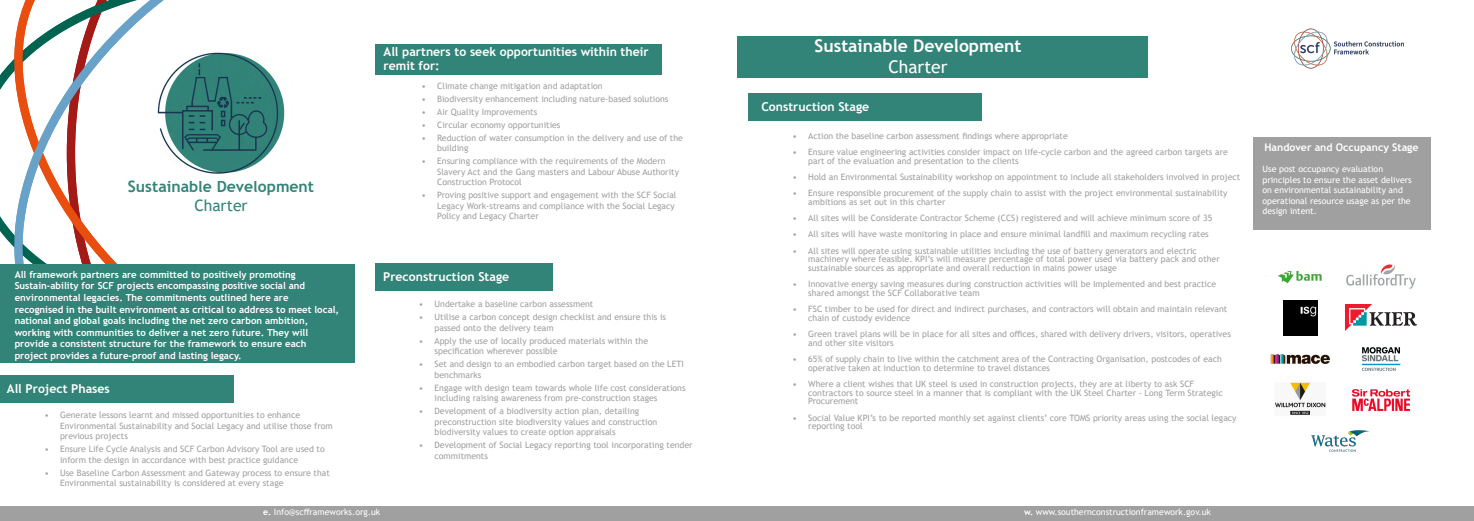
<style>
.page{position:relative;width:1474px;height:521px;background:#fff}
.page>*{position:absolute;margin:0;border:0;box-sizing:border-box;transform-origin:0 0}
.t1{font:700 17.5px "Trebuchet MS";color:#fff}
.t2{font:17.5px "Trebuchet MS";color:#fff}
.t3{font:700 15.75px "Trebuchet MS";color:#328478}
.t4{font:15.75px "Trebuchet MS";color:#328478}
.t5{font:700 12.25px/14.7px "Trebuchet MS";color:#fff}
.t6{font:700 10.5px "Trebuchet MS";color:#fff}
.t7{font:700 9.62px/11.5px "Trebuchet MS";color:#fff}
.t8{font:8.75px/10.5px "Trebuchet MS";color:#a0a0a0}
.t9{font:8.75px/10.5px "Trebuchet MS";color:#fff}
.s1{font-weight:700}
</style>
<div class="page">
<div style="left:0;top:375px;width:233px;height:28px;background:#338478"></div>
<div style="left:375px;top:44px;width:286px;height:31px;background:#338478"></div>
<svg style="left:7px;top:0;width:310px;height:265px"></svg>
<div style="left:0;top:265px;width:355px;height:98px;background:#338478"></div>
<div style="left:0;top:506px;width:737px;height:15px;background:#a0a0a0"></div>
<div style="left:737px;top:506px;width:736px;height:15px;background:#a0a0a0"></div>
<div style="left:375px;top:263px;width:177px;height:28px;background:#338478"></div>
<div style="left:748px;top:94px;width:233px;height:27px;background:#338478"></div>
<div style="left:737px;top:36px;width:410px;height:41px;background:#338478"></div>
<div style="left:1252px;top:137px;width:177px;height:92px;background:#a0a0a0"></div>
<img style="left:1278px;top:270px;width:44px;height:14px">
<img style="left:1283px;top:300px;width:34px;height:35px">
<img style="left:1345px;top:304px;width:70px;height:27px">
<img style="left:1270px;top:354px;width:60px;height:10px">
<img style="left:1346px;top:265px;width:69px;height:23px">
<img style="left:1352px;top:389px;width:59px;height:23px">
<img style="left:1311px;top:430px;width:58px;height:22px">
<img style="left:1275px;top:382px;width:51px;height:33px">
<img style="left:1361px;top:347px;width:40px;height:24px">
<img style="left:1291px;top:28px;width:113px;height:41px">
<h2 class="t3" style="left:128px;top:176px;width:188px">Sustainable Development</h2>
<h2 class="t4" style="left:194px;top:195px;width:55px">Charter</h2>
<p class="t7" style="left:15px;top:269px;width:326px">All framework partners are committed to positively promoting Sustain-ability for SCF projects encompassing positive social and environmental legacies. The commitments outlined here are recognised in the built environment as critical to address to meet local, national and global goals including the net zero carbon ambition, working with communities to deliver a net zero future. They will provide a consistent structure for the framework to ensure each project provides a future-proof and lasting legacy.</p>
<h3 class="t5" style="left:7px;top:382px;width:104px">All Project Phases</h3>
<p class="t8" style="left:60px;top:410px;width:274px;text-indent:-16px">• Generate lessons learnt and missed opportunities to enhance<br>Environmental Sustainability and Social Legacy and utilise those from previous projects</p>
<p class="t8" style="left:60px;top:444px;width:266px;text-indent:-16px">• Ensure Life Cycle Analysis and SCF Carbon Advisory Tool are used to inform the design in accordance with best practice guidance</p>
<p class="t8" style="left:60px;top:467px;width:271px;text-indent:-16px">• Use Baseline Carbon Assessment and Gateway process to ensure that<br>Environmental sustainability is considered at every stage</p>
<h3 class="t5" style="left:383px;top:44px;width:266px">All partners to seek opportunities within their remit for:</h3>
<p class="t8" style="left:421px;top:80px;width:183px">• Climate change mitigation and adaptation</p>
<p class="t8" style="left:421px;top:93px;width:248px">• Biodiversity enhancement including nature-based solutions</p>
<p class="t8" style="left:421px;top:106px;width:117px">• Air Quality Improvements</p>
<p class="t8" style="left:421px;top:119px;width:141px">• Circular economy opportunities</p>
<p class="t8" style="left:437px;top:132px;width:247px;text-indent:-16px">• Reduction of water consumption in the delivery and use of the building</p>
<p class="t8" style="left:437px;top:156px;width:243px;text-indent:-16px">• Ensuring compliance with the requirements of the Modern<br>Slavery Act and the Gang masters and Labour Abuse Authority<br>Construction Protocol</p>
<p class="t8" style="left:437px;top:190px;width:241px;text-indent:-16px">• Proving positive support and engagement with the SCF Social<br>Legacy Work-streams and compliance with the Social Legacy<br>Policy and Legacy Charter</p>
<h3 class="t5" style="left:383px;top:269px;width:127px">Preconstruction Stage</h3>
<p class="t8" style="left:419px;top:299px;width:176px">• Undertake a baseline carbon assessment</p>
<p class="t8" style="left:434px;top:312px;width:233px;text-indent:-16px">• Utilise a carbon concept design checklist and ensure this is passed onto the delivery team</p>
<p class="t8" style="left:434px;top:335px;width:215px;text-indent:-16px">• Apply the use of locally produced materials within the specification wherever possible</p>
<p class="t8" style="left:434px;top:359px;width:251px;text-indent:-16px">• Set and design to an embodied carbon target based on the LETI benchmarks</p>
<p class="t8" style="left:434px;top:382px;width:252px;text-indent:-16px">• Engage with design team towards whole life cost considerations including raising awareness from pre-construction stages</p>
<p class="t8" style="left:434px;top:406px;width:224px;text-indent:-16px">• Development of a biodiversity action plan, detailing preconstruction site biodiversity values and construction biodiversity values to create option appraisals</p>
<p class="t8" style="left:434px;top:440px;width:259px;text-indent:-16px">• Development of Social Legacy reporting tool incorporating tender commitments</p>
<h1 class="t1" style="left:814px;top:35px;width:208px">Sustainable Development</h1>
<h1 class="t2" style="left:888px;top:56px;width:61px">Charter</h1>
<h3 class="t5" style="left:761px;top:99px;width:109px">Construction Stage</h3>
<p class="t8" style="left:792px;top:130px;width:277px">• Action the baseline carbon assessment findings where appropriate</p>
<p class="t8" style="left:808px;top:147px;width:421px;line-height:8.8px;text-indent:-16px">• Ensure value engineering activities consider impact on life-cycle carbon and the agreed carbon targets are part of the evaluation and presentation to the clients</p>
<p class="t8" style="left:792px;top:172px;width:449px">• Hold an Environmental Sustainability workshop on appointment to include all stakeholders involved in project</p>
<p class="t8" style="left:808px;top:189px;width:420px;line-height:8.8px;text-indent:-16px">• Ensure responsible procurement of the supply chain to assist with the project environmental sustainability ambitions as set out in this charter</p>
<p class="t8" style="left:792px;top:213px;width:421px">• All sites will be Considerate Contractor Scheme (CCS) registered and will achieve minimum score of 35</p>
<p class="t8" style="left:792px;top:229px;width:418px">• All sites will have waste monitoring in place and ensure minimal landfill and maximum recycling rates</p>
<p class="t8" style="left:808px;top:246px;width:413px;line-height:8.8px;text-indent:-16px">• All sites will operate using sustainable utilities including the use of battery generators and electric machinery where feasible. KPI’s will measure percentage of total power used via battery pack and other sustainable sources as appropriate and overall reduction in mains power usage</p>
<p class="t8" style="left:808px;top:280px;width:409px;line-height:8.8px;text-indent:-16px">• Innovative energy saving measures during construction activities will be implemented and best practice shared amongst the SCF Collaborative team</p>
<p class="t8" style="left:808px;top:305px;width:420px;line-height:8.8px;text-indent:-16px">• FSC timber to be used for direct and indirect purchases, and contractors will obtain and maintain relevant chain of custody evidence</p>
<p class="t8" style="left:808px;top:329px;width:424px;line-height:8.8px;text-indent:-16px">• Green travel plans will be in place for all sites and offices, shared with delivery drivers, visitors, operatives and other site visitors</p>
<p class="t8" style="left:808px;top:354px;width:415px;line-height:8.8px;text-indent:-16px">• 65% of supply chain to live within the catchment area of the Contracting Organisation, postcodes of each operative taken at induction to determine to travel distances</p>
<p class="t8" style="left:808px;top:379px;width:416px;line-height:8.8px;text-indent:-16px">• Where a client wishes that UK steel is used in construction projects, they are at liberty to ask SCF contractors to source steel in a manner that is compliant with the UK Steel Charter - Long Term Strategic<br>Procurement</p>
<p class="t8" style="left:808px;top:413px;width:430px;line-height:8.8px;text-indent:-16px">• Social Value KPI’s to be reported monthly set against clients’ core TOMS priority areas using the social legacy reporting tool</p>
<p class="t9" style="left:263px;top:507px;width:119px"><span class="s1">e.</span> Info@scfframeworks.org.uk</p>
<p class="t9" style="left:1024px;top:507px;width:188px"><span class="s1">w.</span> www.southernconstructionframework.gov.uk</p>
<p class="t6" style="left:1264px;top:141px;width:156px">Handover and Occupancy Stage</p>
<p class="t9" style="left:1262px;top:164px;width:151px">Use post occupancy evaluation principles to ensure the asset delivers on environmental sustainability and operational resource usage as per the design intent.</p>
</div>
